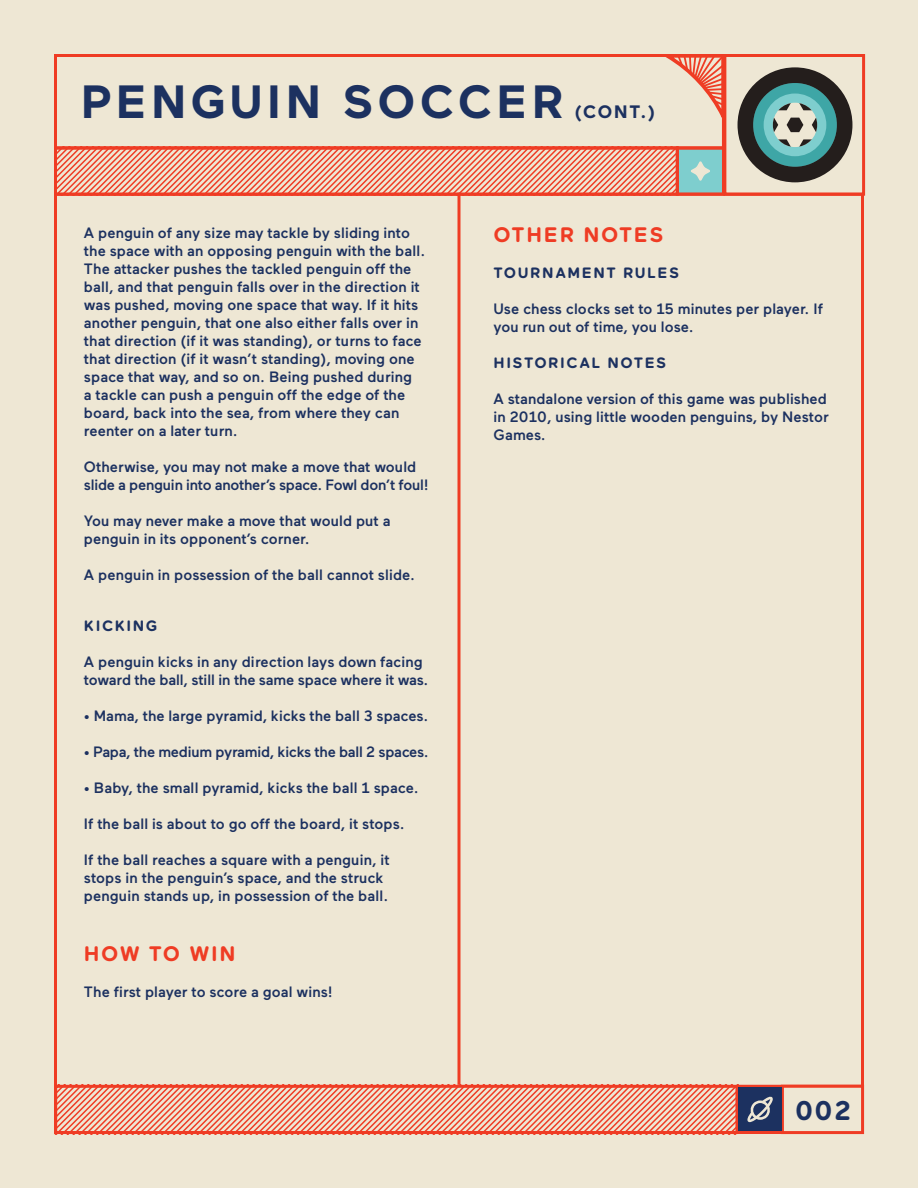
<style>
.page{position:relative;width:918px;height:1188px;background:#eee7d4}
.page>*{position:absolute;margin:0;border:0;box-sizing:border-box;transform-origin:0 0}
.t1{font:700 46.5px "Maax";letter-spacing:.1em;color:#1c3160}
.t2{font:700 27px "Maax Rounded";color:#1c3160}
.Body_Copy{font:700 21px "Maax Rounded";letter-spacing:.075em;color:#ef3c24}
.t3{font:700 18px "Maax";color:#1c3160}
.Body_Copy-2{font:500 15px/18px "Maax";letter-spacing:.005em;color:#1c3160}
.Body_Copy-3{font:500 15px "Maax";letter-spacing:-.02em;color:#1c3160}
.Body_Copy-4{font:700 15px "Maax Rounded";letter-spacing:.1em;color:#1c3160}
</style>
<div class="page">
<div style="left:679px;top:149px;width:43px;height:44px;background:#7ecece"></div>
<svg style="left:691px;top:161px;width:19px;height:20px"></svg>
<svg style="left:58px;top:151px;width:617px;height:41px"></svg>
<div style="left:54px;top:147px;width:625px;height:49px;border:3px solid #ef3c24"></div>
<div style="left:54px;top:54px;width:671px;height:95px;border:3px solid #ef3c24"></div>
<svg style="left:662px;top:54px;width:61px;height:78px"></svg>
<div style="left:676px;top:147px;width:49px;height:49px;border:3px solid #ef3c24"></div>
<hr style="left:54px;top:149px;width:3px;height:47px;background:#ef3c24">
<hr style="left:458px;top:193px;width:2px;height:892px;background:#ef3c24">
<hr style="left:737px;top:1085px;width:126px;height:3px;background:#ef3c24">
<svg style="left:58px;top:1089px;width:676px;height:41px"></svg>
<div style="left:54px;top:1085px;width:684px;height:49px;border:3px solid #ef3c24"></div>
<div style="left:781px;top:1085px;width:83px;height:49px;background:#eee7d4;border:3px solid #ef3c24"></div>
<div style="left:738px;top:67px;width:114px;height:115px;background:#241e1c;border-radius:50%"></div>
<svg style="left:753px;top:83px;width:84px;height:84px;background:#3fa4a4"></svg>
<div style="left:764px;top:94px;width:62px;height:62px;background:#7ecece;border-radius:50%"></div>
<div style="left:773px;top:103px;width:44px;height:44px;background:#eee7d4;border-radius:50%"></div>
<svg style="left:787px;top:118px;width:16px;height:14px"></svg>
<svg style="left:773px;top:118px;width:5px;height:14px"></svg>
<svg style="left:812px;top:118px;width:5px;height:14px"></svg>
<svg style="left:799px;top:103px;width:13px;height:7px"></svg>
<svg style="left:799px;top:139px;width:13px;height:8px"></svg>
<svg style="left:778px;top:103px;width:13px;height:7px"></svg>
<svg style="left:778px;top:139px;width:13px;height:8px"></svg>
<div style="left:738px;top:1088px;width:44px;height:43px;background:#1c3160"></div>
<svg style="left:747px;top:1096px;width:26px;height:26px"></svg>
<div style="left:723px;top:54px;width:142px;height:142px;border:3px solid #ef3c24"></div>
<p class="t1" style="left:81px;top:77px;width:484px">PENGUIN SOCCER</p>
<p class="t3" style="left:575px;top:102px;width:82px">(CONT.)</p>
<p class="Body_Copy-2" style="left:84px;top:223px;width:343px">A penguin of any size may tackle by sliding into the space with an opposing penguin with the ball.<br>The attacker pushes the tackled penguin off the ball, and that penguin falls over in the direction it was pushed, moving one space that way. If it hits another penguin, that one also either falls over in that direction (if it was standing), or turns to face that direction (if it wasn’t standing), moving one space that way, and so on. Being pushed during<br>a tackle can push a penguin off the edge of the board, back into the sea, from where they can reenter on a later turn.</p>
<p class="Body_Copy-2" style="left:84px;top:457px;width:346px">Otherwise, you may not make a move that would slide a penguin into another’s space. Fowl don’t foul!</p>
<p class="Body_Copy-2" style="left:84px;top:511px;width:308px">You may never make a move that would put a penguin in its opponent’s corner.</p>
<p class="Body_Copy-2" style="left:84px;top:565px;width:332px">A penguin in possession of the ball cannot slide.</p>
<p class="Body_Copy-4" style="left:84px;top:616px;width:75px">KICKING</p>
<p class="Body_Copy-2" style="left:84px;top:652px;width:346px">A penguin kicks in any direction lays down facing toward the ball, still in the same space where it was.</p>
<p class="Body_Copy-2" style="left:84px;top:706px;width:346px">• Mama, the large pyramid, kicks the ball 3 spaces.</p>
<p class="Body_Copy-3" style="left:84px;top:743px;width:346px">• Papa, the medium pyramid, kicks the ball 2 spaces.</p>
<p class="Body_Copy-2" style="left:84px;top:778px;width:336px">• Baby, the small pyramid, kicks the ball 1 space.</p>
<p class="Body_Copy-2" style="left:84px;top:814px;width:322px">If the ball is about to go off the board, it stops.</p>
<p class="Body_Copy-2" style="left:84px;top:850px;width:307px">If the ball reaches a square with a penguin, it stops in the penguin’s space, and the struck penguin stands up, in possession of the ball.</p>
<p class="Body_Copy" style="left:84px;top:941px;width:153px">HOW TO WIN</p>
<p class="Body_Copy-2" style="left:84px;top:982px;width:250px">The first player to score a goal wins!</p>
<p class="Body_Copy" style="left:494px;top:222px;width:171px">OTHER NOTES</p>
<p class="Body_Copy-4" style="left:494px;top:264px;width:187px">TOURNAMENT RULES</p>
<p class="Body_Copy-2" style="left:494px;top:300px;width:331px">Use chess clocks set to 15 minutes per player. If you run out of time, you lose.</p>
<p class="Body_Copy-4" style="left:494px;top:354px;width:174px">HISTORICAL NOTES</p>
<p class="Body_Copy-2" style="left:494px;top:390px;width:337px;text-align:justify">A standalone version of this game was published in 2010, using little wooden penguins, by Nestor Games.</p>
<p class="t2" style="left:795px;top:1094px;width:57px">002</p>
</div>
